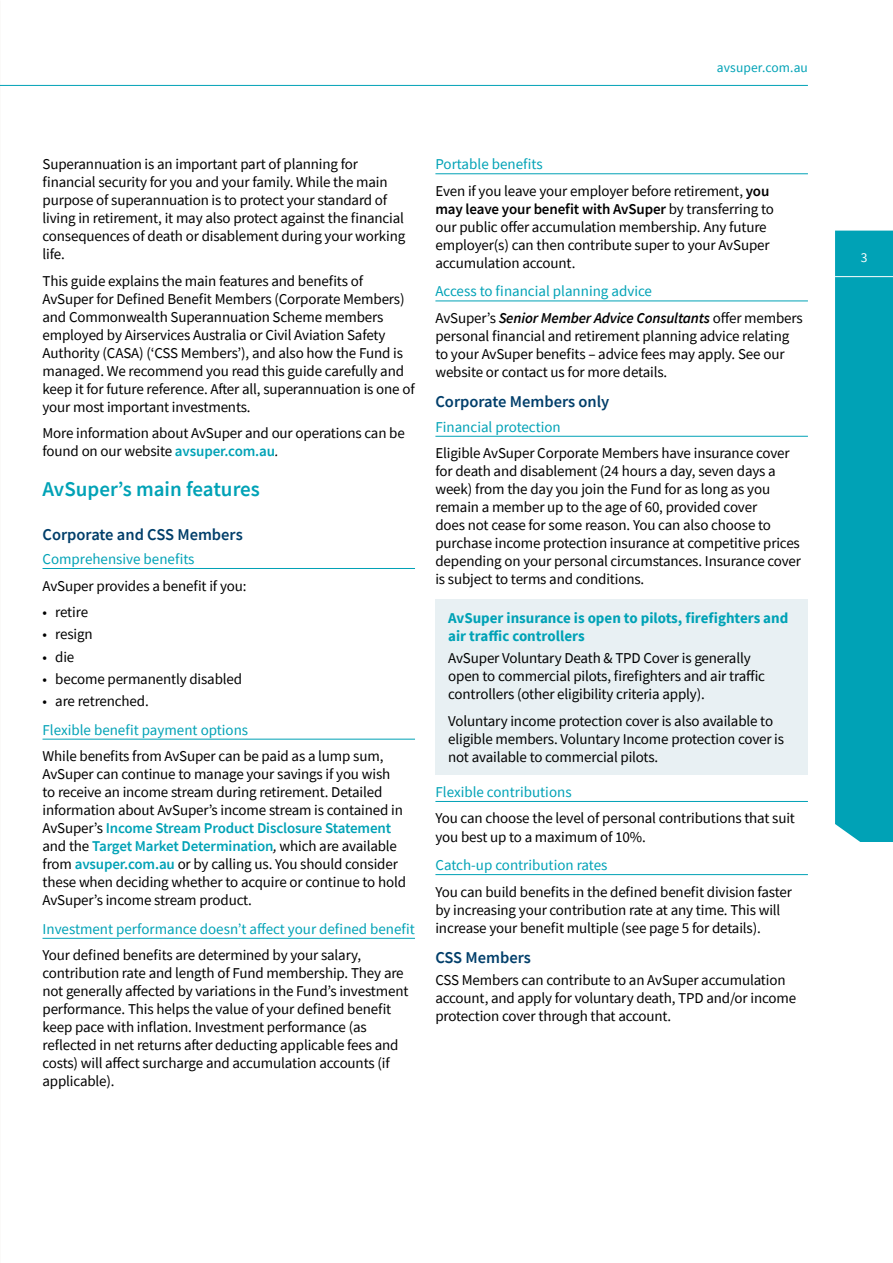
<style>
.page{position:relative;width:893px;height:1263px;background:#fff}
.page>*{position:absolute;margin:0;border:0;box-sizing:border-box;transform-origin:0 0}
.AV_H1{font:600 21px "Source Sans Pro";color:#00a2b6}
.AV_H2{font:600 16.5px "Source Sans Pro";color:#003e6a}
.AV_Body{font:15px/18px "Source Sans Pro";letter-spacing:-.01em;color:#000}
.AV_H3{font:15px "Source Sans Pro";color:#00a2b6}
.AV_H2_Breakout_box{font:700 15px/18px "Source Sans Pro";color:#00a2b6}
.t1{font:13.5px "Source Sans Pro";letter-spacing:.01em;color:#00a2b6}
.t2{font:13.5px "Source Sans Pro";color:#fff}
.s1{font-weight:600;color:#00a2b6}
.s2{font-style:italic}
.s3{font-weight:600}
.s4{font-weight:600;font-style:italic}
</style>
<div class="page">
<div style="left:835px;top:231px;width:58px;height:611px;background:#00a2b6"></div>
<hr style="left:835px;top:276px;width:58px;height:1px;background:#fff">
<hr style="left:0;top:85px;width:808px;height:1px;background:#00a2b6">
<hr style="left:43px;top:568px;width:372px;height:1px;background:#00a2b6">
<hr style="left:43px;top:739px;width:372px;height:1px;background:#00a2b6">
<hr style="left:43px;top:938px;width:372px;height:1px;background:#00a2b6">
<hr style="left:435px;top:174px;width:373px;height:1px;background:#00a2b6">
<hr style="left:435px;top:301px;width:373px;height:1px;background:#00a2b6">
<hr style="left:435px;top:436px;width:373px;height:1px;background:#00a2b6">
<hr style="left:435px;top:801px;width:373px;height:1px;background:#00a2b6">
<hr style="left:435px;top:874px;width:373px;height:1px;background:#00a2b6">
<div style="left:435px;top:599px;width:373px;height:175px;background:#e8f0f3"></div>
<p class="t1" style="left:717px;top:59px;width:93px">avsuper.com.au</p>
<p class="AV_Body" style="left:43px;top:155px;width:364px">Superannuation is an important part of planning for financial security for you and your family. While the main purpose of superannuation is to protect your standard of living in retirement, it may also protect against the financial consequences of death or disablement during your working life.</p>
<p class="AV_Body" style="left:43px;top:272px;width:374px">This guide explains the main features and benefits of AvSuper for Defined Benefit Members (Corporate Members) and Commonwealth Superannuation Scheme members employed by Airservices Australia or Civil Aviation Safety Authority (CASA) (‘CSS Members’), and also how the Fund is managed. We recommend you read this guide carefully and keep it for future reference. After all, superannuation is one of your most important investments.</p>
<p class="AV_Body" style="left:43px;top:424px;width:364px">More information about AvSuper and our operations can be found on our website <span class="s1">avsuper.com.au</span><span class="s2">.</span></p>
<p class="AV_H1" style="left:43px;top:476px;width:219px">AvSuper’s main features</p>
<p class="AV_H2" style="left:43px;top:523px;width:202px">Corporate and CSS Members</p>
<p class="AV_H3" style="left:43px;top:549px;width:154px">Comprehensive benefits</p>
<p class="AV_Body" style="left:43px;top:576px;width:205px">AvSuper provides a benefit if you:</p>
<p class="AV_Body" style="left:43px;top:603px;width:47px">• retire</p>
<p class="AV_Body" style="left:43px;top:625px;width:52px">• resign</p>
<p class="AV_Body" style="left:43px;top:647px;width:33px">• die</p>
<p class="AV_Body" style="left:43px;top:670px;width:201px">• become permanently disabled</p>
<p class="AV_Body" style="left:43px;top:692px;width:108px">• are retrenched.</p>
<p class="AV_H3" style="left:43px;top:720px;width:207px">Flexible benefit payment options</p>
<p class="AV_Body" style="left:43px;top:747px;width:365px">While benefits from AvSuper can be paid as a lump sum, AvSuper can continue to manage your savings if you wish to receive an income stream during retirement. Detailed information about AvSuper’s income stream is contained in AvSuper’s <span class="s1">Income Stream Product Disclosure Statement </span>and the <span class="s1">Target Market Determination</span><span class="s2">,</span> which are available from <span class="s1">avsuper.com.au</span> or by calling us. You should consider these when deciding whether to acquire or continue to hold AvSuper’s income stream product.</p>
<p class="AV_H3" style="left:43px;top:919px;width:374px">Investment performance doesn’t affect your defined benefit</p>
<p class="AV_Body" style="left:43px;top:946px;width:367px">Your defined benefits are determined by your salary, contribution rate and length of Fund membership. They are not generally affected by variations in the Fund’s investment performance. This helps the value of your defined benefit keep pace with inflation. Investment performance (as reflected in net returns after deducting applicable fees and costs) will affect surcharge and accumulation accounts (if applicable).</p>
<p class="AV_H3" style="left:435px;top:155px;width:109px">Portable benefits</p>
<p class="AV_Body" style="left:435px;top:182px;width:340px">Even if you leave your employer before retirement, <span class="s3">you may leave your benefit with AvSuper</span> by transferring to our public offer accumulation membership. Any future employer(s) can then contribute super to your AvSuper accumulation account.</p>
<p class="AV_H3" style="left:435px;top:282px;width:218px">Access to financial planning advice</p>
<p class="AV_Body" style="left:435px;top:309px;width:369px">AvSuper’s <span class="s4">Senior Member Advice Consultants</span> offer members personal financial and retirement planning advice relating to your AvSuper benefits – advice fees may apply. See our website or contact us for more details.</p>
<p class="AV_H2" style="left:435px;top:391px;width:176px">Corporate Members only</p>
<p class="AV_H3" style="left:435px;top:417px;width:127px">Financial protection</p>
<p class="AV_Body" style="left:435px;top:444px;width:367px">Eligible AvSuper Corporate Members have insurance cover for death and disablement (24 hours a day, seven days a week) from the day you join the Fund for as long as you remain a member up to the age of 60, provided cover<br>does not cease for some reason. You can also choose to purchase income protection insurance at competitive prices depending on your personal circumstances. Insurance cover is subject to terms and conditions.</p>
<p class="AV_H2_Breakout_box" style="left:448px;top:609px;width:342px">AvSuper insurance is open to pilots, firefighters and air traffic controllers</p>
<p class="AV_Body" style="left:448px;top:649px;width:318px">AvSuper Voluntary Death &amp; TPD Cover is generally open to commercial pilots, firefighters and air traffic controllers (other eligibility criteria apply).</p>
<p class="AV_Body" style="left:448px;top:711px;width:337px">Voluntary income protection cover is also available to eligible members. Voluntary Income protection cover is not available to commercial pilots.</p>
<p class="AV_H3" style="left:435px;top:782px;width:138px">Flexible contributions</p>
<p class="AV_Body" style="left:435px;top:809px;width:361px">You can choose the level of personal contributions that suit you best up to a maximum of 10%.</p>
<p class="AV_H3" style="left:435px;top:856px;width:174px">Catch-up contribution rates</p>
<p class="AV_Body" style="left:435px;top:882px;width:358px">You can build benefits in the defined benefit division faster by increasing your contribution rate at any time. This will increase your benefit multiple (see page 5 for details).</p>
<p class="AV_H2" style="left:435px;top:947px;width:97px">CSS Members</p>
<p class="AV_Body" style="left:435px;top:971px;width:362px">CSS Members can contribute to an AvSuper accumulation account, and apply for voluntary death, TPD and/or income protection cover through that account.</p>
<p class="t2" style="left:861px;top:249px;width:8px">3</p>
</div>
